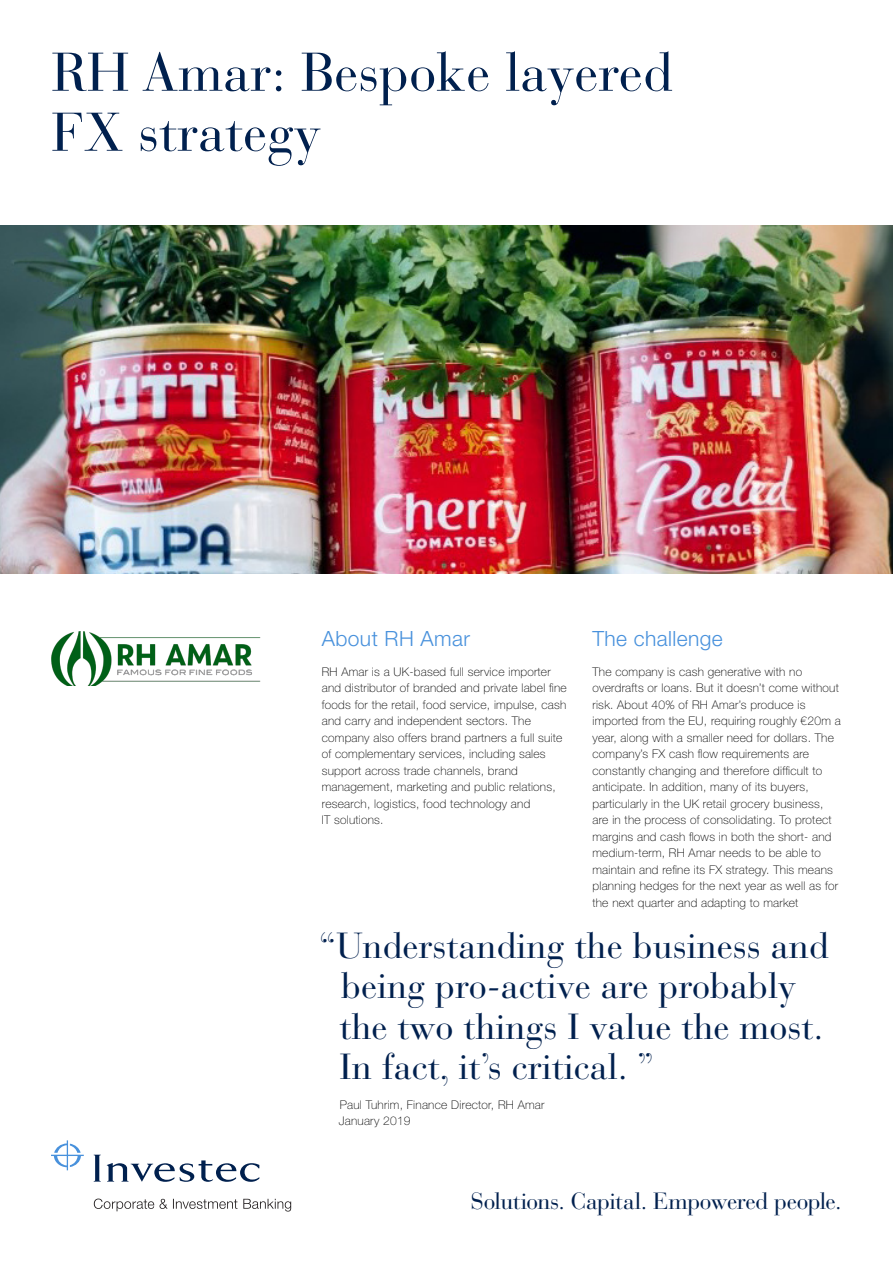
<style>
.page{position:relative;width:893px;height:1263px;background:#fff}
.page>*{position:absolute;margin:0;border:0;box-sizing:border-box;transform-origin:0 0}
.Main_Heading_Page_1{font:54px/60px "Bauer Bodoni Std";color:#00204e}
.Quote_Copy{font:36px/40.5px "Bauer Bodoni Std";color:#00204e}
.t1{font:23.25px "Bauer Bodoni Std";letter-spacing:-.02em;color:#00204e}
.Body_Heading{font:300 21px "Helvetica Neue LT Std";letter-spacing:.02em;color:#4891dc}
.Body_Copy{font:100 12px/16.5px "Helvetica Neue LT Std";letter-spacing:.02em;color:#000}
.Quote_Name_Copy{font:100 12px/16.5px "Helvetica Neue LT Std";letter-spacing:.02em;color:#000}
</style>
<div class="page">
<svg style="left:51px;top:1140px;width:33px;height:30px"></svg>
<svg style="left:94px;top:1155px;width:165px;height:27px"></svg>
<svg style="left:94px;top:1198px;width:197px;height:13px"></svg>
<img style="left:0;top:225px;width:893px;height:348px">
<img style="left:51px;top:631px;width:210px;height:54px">
<p class="Main_Heading_Page_1" style="left:51px;top:43px;width:623px">RH Amar: Bespoke layered<br>FX strategy</p>
<p class="Body_Heading" style="left:322px;top:626px;width:150px">About RH Amar</p>
<p class="Body_Copy" style="left:322px;top:663px;width:247px">RH Amar is a UK-based full service importer and distributor of branded and private label fine foods for the retail, food service, impulse, cash and carry and independent sectors. The company also offers brand partners a full suite of complementary services, including sales support across trade channels, brand management, marketing and public relations, research, logistics, food technology and<br>IT solutions.</p>
<p class="Body_Heading" style="left:592px;top:626px;width:132px">The challenge</p>
<p class="Body_Copy" style="left:592px;top:663px;width:250px">The company is cash generative with no overdrafts or loans. But it doesn’t come without risk. About 40% of RH Amar’s produce is imported from the EU, requiring roughly €20m a year, along with a smaller need for dollars. The company’s FX cash flow requirements are constantly changing and therefore difficult to anticipate. In addition, many of its buyers, particularly in the UK retail grocery business, are in the process of consolidating. To protect margins and cash flows in both the short- and medium-term, RH Amar needs to be able to maintain and refine its FX strategy. This means planning hedges for the next year as well as for the next quarter and adapting to market</p>
<p class="Quote_Copy" style="left:339px;top:925px;width:491px;text-indent:-21px">“Understanding the business and being pro-active are probably the two things I value the most.<br>In fact, it’s critical. ”</p>
<p class="Quote_Name_Copy" style="left:339px;top:1096px;width:207px">Paul Tuhrim, Finance Director, RH Amar<br>January 2019</p>
<p class="t1" style="left:471px;top:1187px;width:372px">Solutions. Capital. Empowered people.</p>
</div>
